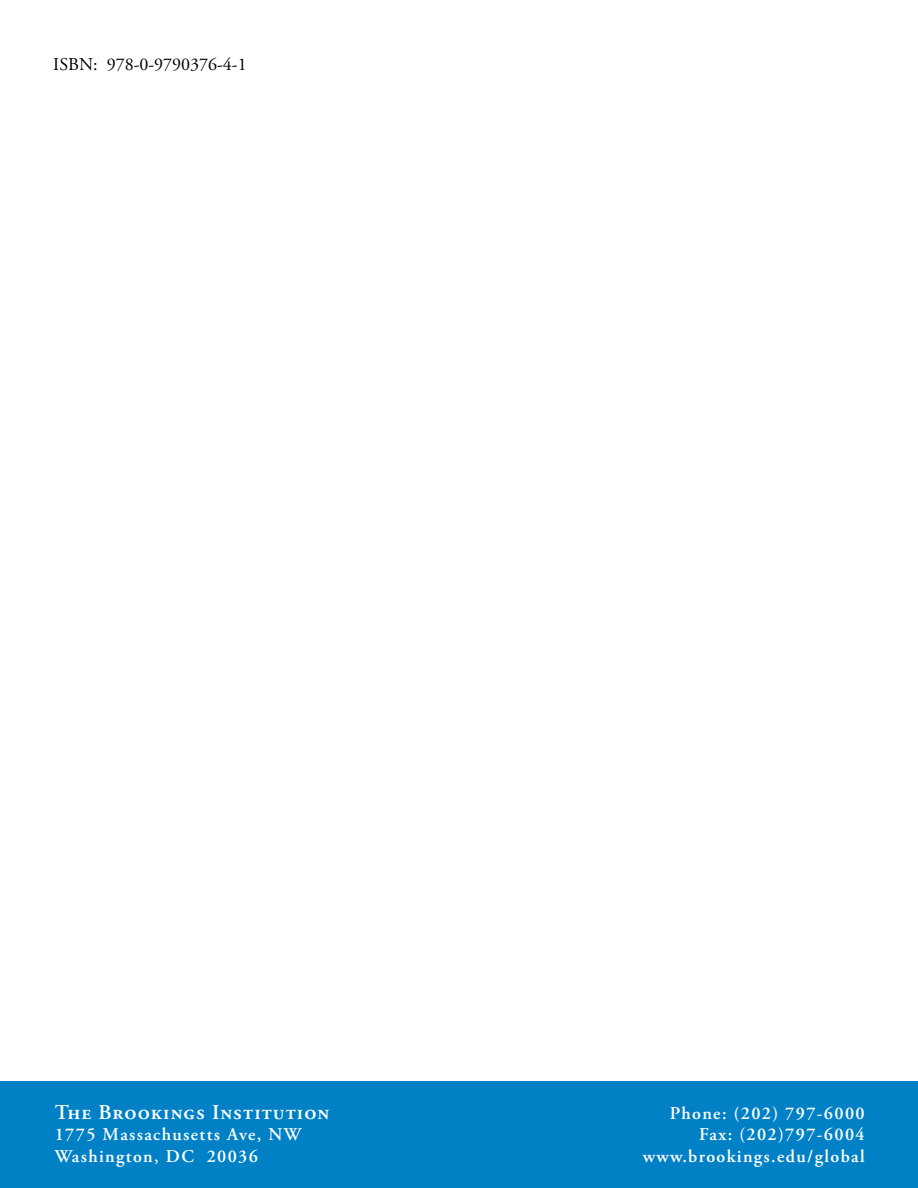
<style>
.page{position:relative;width:918px;height:1188px;background:#fff}
.page>*{position:absolute;margin:0;border:0;box-sizing:border-box;transform-origin:0 0}
.t1{font:600 21px "Adobe Garamond Pro";letter-spacing:.05em;color:#fff}
.t2{font:600 18px/21.6px "Adobe Garamond Pro";letter-spacing:.075em;color:#fff;text-align:right}
.t3{font:18px "Adobe Garamond Pro";color:#000}
</style>
<div class="page">
<div style="left:0;top:1081px;width:918px;height:107px;background:#0081c6"></div>
<p class="t3" style="left:53px;top:53px;width:195px">ISBN: 978-0-9790376-4-1</p>
<p class="t1" style="left:55px;top:1100px;width:276px">The Brookings Institution</p>
<p class="t2" style="left:55px;top:1124px;width:248px;text-align:left">1775 Massachusetts Ave, NW<br>Washington, DC 20036</p>
<p class="t2" style="left:643px;top:1102px;width:224px">Phone: (202) 797-6000<br>Fax: (202)797-6004 www.brookings.edu/global</p>
</div>
